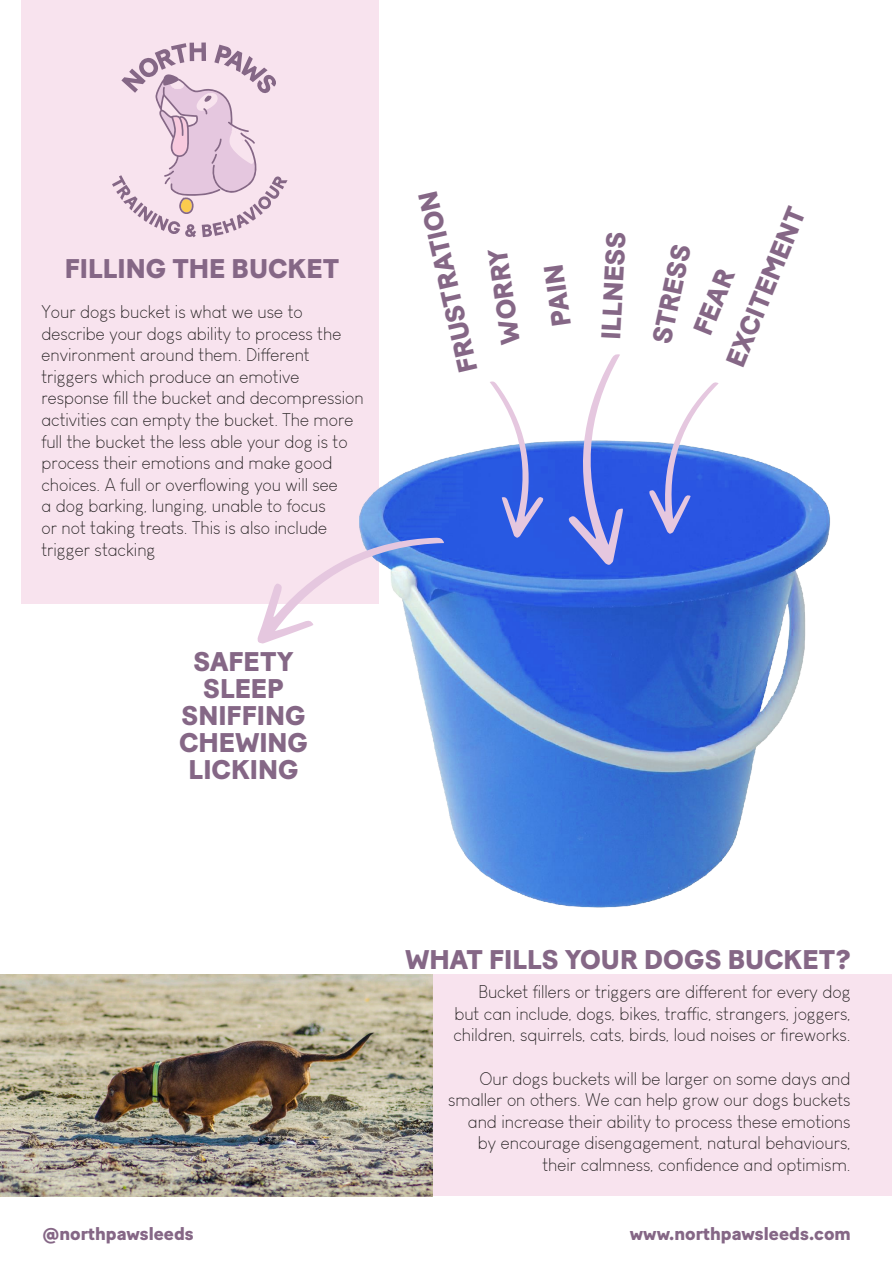
<style>
.page{position:relative;width:893px;height:1263px;background:#fff}
.page>*{position:absolute;margin:0;border:0;box-sizing:border-box;transform-origin:0 0}
.t1{font:800 27px "Baton Turbo";color:#856786}
.t2{font:300 18px/21.6px "Louis George Cafe";color:#231f20;text-align:justify}
.t3{font:800 18px "Baton Turbo";color:#856786}
</style>
<div class="page">
<div style="left:1px;top:974px;width:891px;height:222px;background:#f8e3ee"></div>
<img style="left:0;top:974px;width:432px;height:222px">
<div style="left:21px;top:0;width:357px;height:604px;background:#f8e3ee"></div>
<svg style="left:112px;top:43px;width:175px;height:194px"></svg>
<img style="left:359px;top:432px;width:471px;height:476px">
<svg style="left:649px;top:382px;width:70px;height:152px"></svg>
<svg style="left:568px;top:354px;width:55px;height:211px"></svg>
<svg style="left:257px;top:538px;width:187px;height:106px"></svg>
<svg style="left:490px;top:381px;width:53px;height:157px"></svg>
<p class="t1" style="left:65px;top:248px;width:276px">FILLING THE BUCKET</p>
<p class="t2" style="left:41px;top:301px;width:324px;text-align:left">Your dogs bucket is what we use to describe your dogs ability to process the environment around them. Different triggers which produce an emotive response fill the bucket and decompression activities can empty the bucket. The more full the bucket the less able your dog is to process their emotions and make good choices. A full or overflowing you will see<br>a dog barking, lunging, unable to focus<br>or not taking treats. This is also include trigger stacking</p>
<p class="t1" style="left:193px;top:641px;width:102px">SAFETY</p>
<p class="t1" style="left:203px;top:668px;width:82px">SLEEP</p>
<p class="t1" style="left:182px;top:695px;width:125px">SNIFFING</p>
<p class="t1" style="left:179px;top:722px;width:131px">CHEWING</p>
<p class="t1" style="left:189px;top:749px;width:111px">LICKING</p>
<p class="t1" style="left:449px;top:377px;width:187px;rotate:-103deg">FRUSTRATION</p>
<p class="t1" style="left:490px;top:347px;width:98px;rotate:-98deg">WORRY</p>
<p class="t1" style="left:541px;top:329px;width:63px;rotate:-98deg">PAIN</p>
<p class="t1" style="left:590px;top:338px;width:109px;rotate:-87deg">ILLNESS</p>
<p class="t1" style="left:715px;top:358px;width:171px;rotate:-68deg">EXCITEMENT</p>
<p class="t1" style="left:641px;top:339px;width:102px;rotate:-78deg">STRESS</p>
<p class="t1" style="left:682px;top:325px;width:69px;rotate:-68deg">FEAR</p>
<h1 class="t1" style="left:405px;top:939px;width:447px">WHAT FILLS YOUR DOGS BUCKET?</h1>
<p class="t2" style="left:453px;top:981px;width:399px;text-indent:25px">Bucket fillers or triggers are different for every dog but can include, dogs, bikes, traffic, strangers, joggers, children, squirrels, cats, birds, loud noises or fireworks.</p>
<p class="t2" style="left:448px;top:1068px;width:404px;text-align:right">Our dogs buckets will be larger on some days and smaller on others. We can help grow our dogs buckets and increase their ability to process these emotions by encourage disengagement, natural behaviours, their calmness, confidence and optimism.</p>
<p class="t3" style="left:43px;top:1220px;width:153px">@northpawsleeds</p>
<p class="t3" style="left:630px;top:1220px;width:223px">www.northpawsleeds.com</p>
</div>
